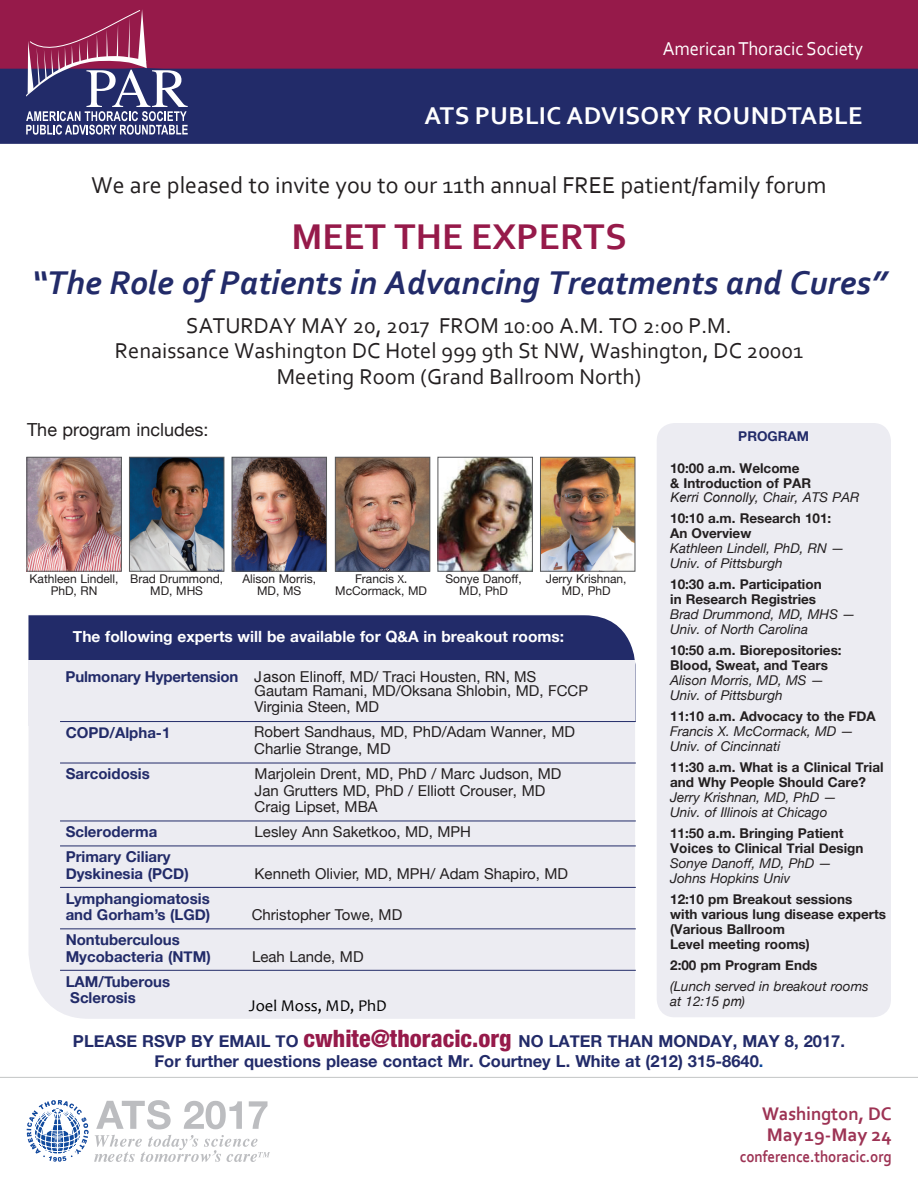
<style>
.page{position:relative;width:918px;height:1188px;background:#fff}
.page>*{position:absolute;margin:0;border:0;box-sizing:border-box;transform-origin:0 0}
.t1{font:700 37.5px "Corbel";color:#961a4a}
.t2{font:italic 700 34.5px "Corbel";color:#222b69}
.t3{font:700 25.5px "Corbel";letter-spacing:.02em;color:#fff}
.t4{font:24px "Corbel";color:#231f20}
.t5{font:22.5px/25.5px "Corbel";color:#231f20;text-align:center}
.t6{font:19.5px "Corbel";letter-spacing:-.005em;color:#fff;scale:.95 1}
.t7{font:700 19.2px/21px "Corbel";letter-spacing:-.005em;color:#9d3354}
.t8{font:18px "Helvetica Neue";color:#231f20}
.t9{font:700 16.65px "Corbel";letter-spacing:-.005em;color:#9d3354;scale:.9 1}
.t10{font:700 16.5px/19.5px "Helvetica Neue";color:#222b69;text-align:center}
.t11{font:16.5px "Candara";color:#000}
.t12{font:700 15.45px "Helvetica Neue";color:#fff}
.t13{font:15px/16.5px "Helvetica Neue";color:#231f20}
.t14{font:700 15px/16.5px "Helvetica Neue";color:#222b69}
.t15{font:700 13.5px/15px "Helvetica Neue";color:#231f20}
.t16{font:italic 13.5px/15px "Helvetica Neue";color:#231f20}
.t17{font:italic 13.5px "Arial";color:#231f20}
.t18{font:700 13.5px "Helvetica Neue";color:#222b69}
.t19{font:12px/12px "Helvetica Neue";color:#231f20;text-align:center}
.s1{font-family:"Candara"}
.s2{font-weight:700;color:#222b69}
.s3{font-family:"Arial"}
.s4{font-family:"Helvetica Neue"}
.s5{font-weight:400;font-style:italic}
.s6{font-weight:800;font-stretch:condensed;font-size:24px;color:#961a4a}
.s7{color:#0f499d}
</style>
<div class="page">
<div style="left:0;top:0;width:918px;height:83px;background:#961a4a"></div>
<div style="left:0;top:68px;width:918px;height:76px;background:#222b69"></div>
<hr style="left:0;top:1077px;width:918px;height:1px;background:#c3c5c6">
<img style="left:29px;top:459px;width:91px;height:110px">
<div style="left:27px;top:457px;width:95px;height:114px;border:1px solid #57585a"></div>
<img style="left:131px;top:459px;width:91px;height:110px">
<div style="left:129px;top:457px;width:95px;height:114px;border:1px solid #57585a"></div>
<img style="left:234px;top:459px;width:91px;height:110px">
<div style="left:232px;top:457px;width:95px;height:114px;border:1px solid #57585a"></div>
<img style="left:337px;top:459px;width:91px;height:110px">
<div style="left:335px;top:457px;width:95px;height:114px;border:1px solid #57585a"></div>
<img style="left:440px;top:459px;width:91px;height:110px">
<div style="left:438px;top:457px;width:95px;height:114px;border:1px solid #57585a"></div>
<svg style="left:27px;top:1100px;width:243px;height:62px"></svg>
<img style="left:542px;top:459px;width:91px;height:110px">
<div style="left:540px;top:457px;width:95px;height:114px;border:1px solid #57585a"></div>
<svg style="left:26px;top:10px;width:162px;height:125px"></svg>
<div style="left:657px;top:423px;width:234px;height:594px;background:#ececf2;border-radius:18px"></div>
<div style="left:29px;top:726px;width:606px;height:293px;background:#ececf2"></div>
<div style="left:28px;top:615px;width:607px;height:46px;background:#222b69"></div>
<div style="left:28px;top:661px;width:607px;height:65px;background:#ececf2"></div>
<hr style="left:60px;top:721px;width:576px;height:1px;background:#222b69">
<hr style="left:60px;top:763px;width:576px;height:1px;background:#222b69">
<hr style="left:60px;top:821px;width:576px;height:1px;background:#222b69">
<hr style="left:60px;top:846px;width:576px;height:1px;background:#222b69">
<hr style="left:60px;top:887px;width:576px;height:1px;background:#222b69">
<hr style="left:60px;top:929px;width:576px;height:1px;background:#222b69">
<hr style="left:60px;top:970px;width:576px;height:1px;background:#222b69">
<h3 class="t6" style="left:663px;top:37px;width:212px">American Thoracic Society</h3>
<h3 class="t3" style="left:424px;top:100px;width:440px">ATS PUBLIC ADVISORY ROUNDTABLE</h3>
<h3 class="t4" style="left:92px;top:170px;width:736px">We are pleased to invite you to our 11th annual FREE patient/family forum</h3>
<h1 class="t1" style="left:291px;top:213px;width:337px">MEET THE EXPERTS</h1>
<h2 class="t2" style="left:31px;top:261px;width:857px">“The Role of Patients in Advancing Treatments and Cures”</h2>
<h3 class="t5" style="left:115px;top:312px;width:690px">SATURDAY MAY 20, 2017 FROM 10:00 A.M. TO 2:00 P.M.<br>Renaissance Washington DC Hotel 999 9th St NW, Washington, DC 20001<br>Meeting Room (Grand Ballroom North)</h3>
<h3 class="t8" style="left:27px;top:417px;width:183px">The program includes:</h3>
<p class="t19" style="left:30px;top:573px;width:91px">Kathleen Lindell,<br>PhD, RN</p>
<p class="t19" style="left:130px;top:573px;width:95px">Brad Drummond,<br>MD, MHS</p>
<p class="t19" style="left:242px;top:573px;width:75px">Alison Morris,<br>MD, MS</p>
<p class="t19" style="left:335px;top:573px;width:93px">Francis <span class="s1">X.<br></span>McCormack, MD</p>
<p class="t19" style="left:445px;top:573px;width:78px">Sonye Danoff,<br>MD, PhD</p>
<p class="t19" style="left:546px;top:573px;width:82px">Jerry Krishnan,<br>MD, PhD</p>
<p class="t12" style="left:73px;top:624px;width:493px">The following experts will be available for Q&amp;A in breakout rooms:</p>
<p class="t13" style="left:255px;top:670px;width:335px;line-height:15.1px;text-indent:-189px"><span class="s2">Pulmonary Hypertension</span> J<span class="s3">ason Elinoff,</span> MD/ Traci Housten, RN, <span class="s3">MS<br></span>Gautam Ramani, MD/Oksana Shlobin, MD, FCCP<br>Virginia Steen, MD</p>
<p class="t14" style="left:66px;top:725px;width:106px">COPD/Alpha-1</p>
<p class="t13" style="left:254px;top:725px;width:322px">Robert Sandhaus, MD<span class="s3">, PhD</span>/Adam Wanner, MD<br>Charlie Strange, MD</p>
<p class="t14" style="left:66px;top:766px;width:86px">Sarcoidosis</p>
<p class="t13" style="left:255px;top:767px;width:308px">Marjolein Drent, MD, PhD / Marc Judson, MD<br>Jan Grutters MD, PhD / Elliott Crouser, MD<br>Craig Lipset, MBA</p>
<p class="t14" style="left:66px;top:824px;width:93px">Scleroderma</p>
<p class="t13" style="left:255px;top:825px;width:218px">Lesley Ann Saketkoo, MD, MPH</p>
<p class="t14" style="left:66px;top:849px;width:125px">Primary Ciliary<br>Dyskinesia (PCD)</p>
<p class="t13" style="left:255px;top:866px;width:315px">Kenneth Olivier, MD, MPH/ Adam Shapiro, MD</p>
<p class="t14" style="left:66px;top:891px;width:146px">Lymphangiomatosis and Gorham’s (LGD)</p>
<p class="t14" style="left:66px;top:932px;width:147px">Nontuberculous<br>Mycobacteria (NTM)</p>
<p class="t14" style="left:70px;top:973px;width:101px;text-indent:-5px">LAM/Tuberous<br>Sclerosis</p>
<p class="t13" style="left:252px;top:907px;width:152px">Christopher Towe, MD</p>
<p class="t13" style="left:252px;top:949px;width:113px">Leah Lande, MD</p>
<p class="t11" style="left:249px;top:995px;width:139px">Joel Moss, MD, PhD</p>
<p class="t18" style="left:738px;top:425px;width:72px">PROGRAM</p>
<p class="t15" style="left:670px;top:461px;width:143px">10:00 a.m. Welcome &amp; Introduction of PAR</p>
<p class="t17" style="left:670px;top:489px;width:191px">Kerri Connolly<span class="s4">, Chair, ATS PAR</span></p>
<p class="t15" style="left:670px;top:511px;width:163px">10:10 a.m. Research 101:<br>An Overview</p>
<p class="t16" style="left:670px;top:542px;width:176px">Kathleen Lindell, PhD, RN —<br>Univ. of Pittsburgh</p>
<p class="t15" style="left:670px;top:577px;width:153px">10:30 a.m. Participation in Research Registries</p>
<p class="t16" style="left:670px;top:608px;width:187px">Brad Drummond, MD, MHS —<br>Univ. of North Carolina</p>
<p class="t15" style="left:670px;top:643px;width:173px">10:50 a.m. Biorepositories:<br>Blood, Sweat, and Tears</p>
<p class="t16" style="left:670px;top:674px;width:155px">Alison Morris, MD, MS —<br>Univ. of Pittsburgh</p>
<p class="t15" style="left:670px;top:709px;width:207px">11:10 a.m. Advocacy to the FDA</p>
<p class="t16" style="left:670px;top:725px;width:185px">Francis X. McCormack, MD —<br>Univ. of Cincinnati</p>
<p class="t15" style="left:670px;top:760px;width:215px">11:30 a.m. What is a Clinical Trial and Why People Should Care?</p>
<p class="t16" style="left:670px;top:791px;width:168px">Jerry Krishnan, MD, PhD —<br>Univ. of Illinois at Chicago</p>
<p class="t15" style="left:670px;top:826px;width:195px">11:50 a.m. Bringing Patient<br><span class="s3">Voices</span> to Clinical Trial Design<br><span class="s5">Sonye Danoff, MD, PhD —<br>Johns Hopkins Univ</span></p>
<p class="t15" style="left:670px;top:892px;width:218px">12:10 pm Breakout sessions<br>with various lung disease experts (Various Ballroom<br>Level meeting rooms)</p>
<p class="t15" style="left:670px;top:958px;width:149px">2:00 pm Program Ends</p>
<p class="t16" style="left:670px;top:980px;width:200px">(Lunch served in breakout rooms at 12:15 <span class="s3">pm</span>)</p>
<p class="t10" style="left:73px;top:1032px;width:774px">PLEASE RSVP BY EMAIL TO <span class="s6">cwhite@thoracic.org</span> NO LATER THAN MONDAY, MAY 8, 2017.<br>For further questions please contact Mr. Courtney L. White at (212) 315-8640<span class="s7">.</span></p>
<h3 class="t7" style="left:762px;top:1102px;width:131px">Washington, DC<br>May 19-May 24</h3>
<p class="t9" style="left:740px;top:1146px;width:170px">conference.thoracic.org</p>
</div>
